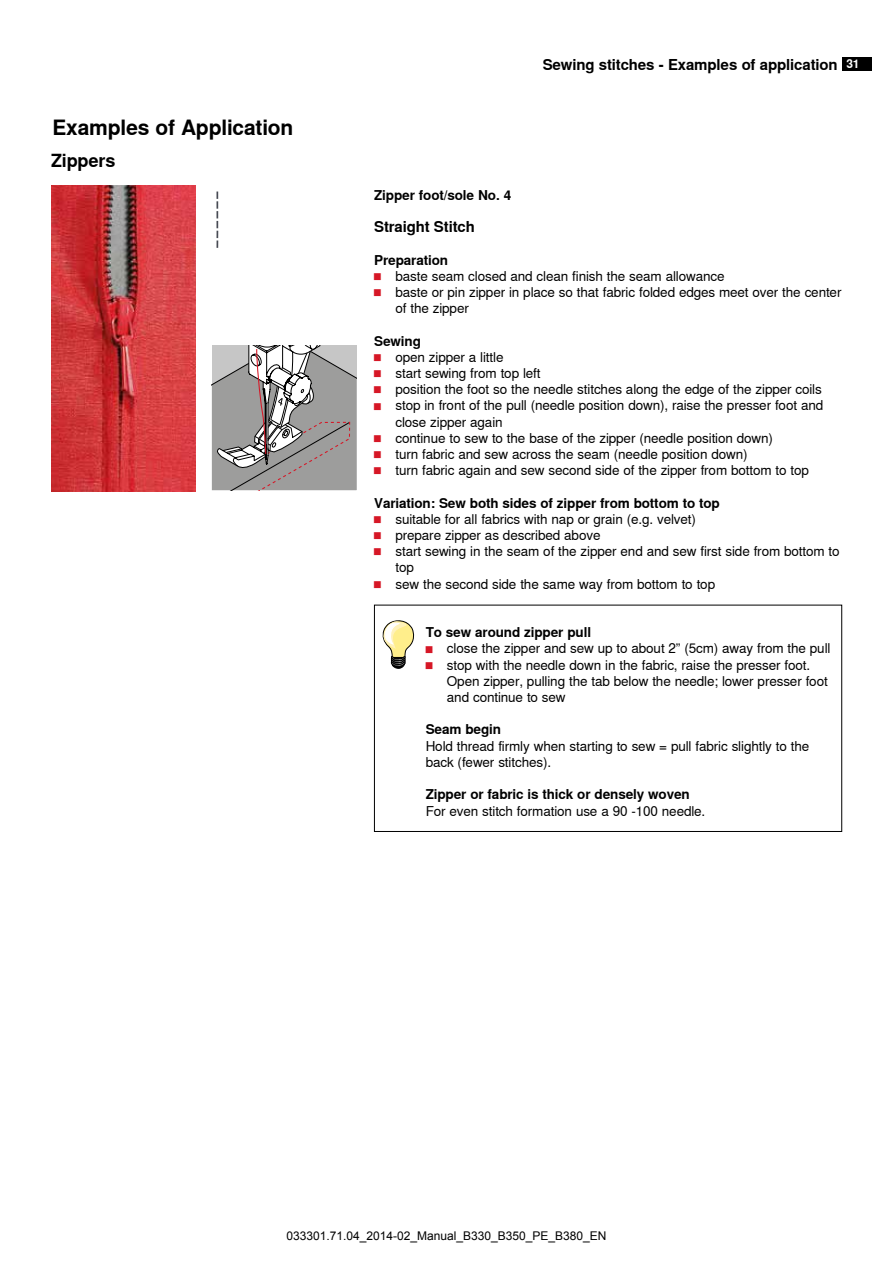
<style>
.page{position:relative;width:893px;height:1263px;background:#fff}
.page>*{position:absolute;margin:0;border:0;box-sizing:border-box;transform-origin:0 0}
.t1{font:700 21px "Nimbus Sans Global";letter-spacing:-.01em;color:#000}
.t2{font:700 18px "Nimbus Sans Global";letter-spacing:-.01em;color:#000}
.t3{font:700 15px "Nimbus Sans Global";letter-spacing:-.01em;color:#000}
.t4{font:13.5px/16.2px "Nimbus Sans Global";letter-spacing:-.01em;color:#000}
.t5{font:700 13.5px "Nimbus Sans Global";letter-spacing:-.01em;color:#000}
.t6{font:12px "Arial";color:#000}
.s1{font-size:12px;color:#fff}
.s2{font-weight:700;font-size:6.75px;color:#d61726}
.s3{font-weight:700}
</style>
<div class="page">
<div style="left:842px;top:57px;width:30px;height:13px;background:#000"></div>
<img style="left:51px;top:185px;width:145px;height:306px">
<svg style="left:212px;top:346px;width:144px;height:144px;background:#a3a1a1"></svg>
<svg style="left:383px;top:620px;width:31px;height:49px"></svg>
<div style="left:374px;top:605px;width:468px;height:227px;border:1px solid #000"></div>
<svg style="left:216px;top:192px;width:2px;height:56px"></svg>
<h1 class="t1" style="left:53px;top:114px;width:242px">Examples of Application</h1>
<h2 class="t2" style="left:51px;top:150px;width:66px">Zippers</h2>
<p class="t3" style="left:543px;top:56px;width:318px">Sewing stitches - Examples of application <span class="s1">31</span></p>
<p class="t5" style="left:374px;top:187px;width:138px">Zipper foot/sole No. 4</p>
<p class="t3" style="left:374px;top:218px;width:102px">Straight Stitch</p>
<p class="t5" style="left:374px;top:251px;width:75px">Preparation</p>
<p class="t4" style="left:374px;top:268px;width:352px"><span class="s2">█</span> baste seam closed and clean finish the seam allowance</p>
<p class="t4" style="left:374px;top:284px;width:469px"><span class="s2">█</span> baste or pin zipper in place so that fabric folded edges meet over the center</p>
<p class="t4" style="left:395px;top:300px;width:75px">of the zipper</p>
<p class="t5" style="left:374px;top:332px;width:48px">Sewing</p>
<p class="t4" style="left:374px;top:349px;width:131px"><span class="s2">█</span> open zipper a little</p>
<p class="t4" style="left:374px;top:365px;width:168px"><span class="s2">█</span> start sewing from top left</p>
<p class="t4" style="left:374px;top:381px;width:449px"><span class="s2">█</span> position the foot so the needle stitches along the edge of the zipper coils</p>
<p class="t4" style="left:374px;top:397px;width:451px"><span class="s2">█</span> stop in front of the pull (needle position down), raise the presser foot and</p>
<p class="t4" style="left:395px;top:413px;width:109px">close zipper again</p>
<p class="t4" style="left:374px;top:430px;width:400px"><span class="s2">█</span> continue to sew to the base of the zipper (needle position down)</p>
<p class="t4" style="left:374px;top:446px;width:375px"><span class="s2">█</span> turn fabric and sew across the seam (needle position down)</p>
<p class="t4" style="left:374px;top:462px;width:436px"><span class="s2">█</span> turn fabric again and sew second side of the zipper from bottom to top</p>
<p class="t5" style="left:374px;top:494px;width:347px">Variation: Sew both sides of zipper from bottom to top</p>
<p class="t4" style="left:374px;top:511px;width:323px"><span class="s2">█</span> suitable for all fabrics with nap or grain (e.g. velvet)</p>
<p class="t4" style="left:374px;top:527px;width:228px"><span class="s2">█</span> prepare zipper as described above</p>
<p class="t4" style="left:374px;top:543px;width:467px"><span class="s2">█</span> start sewing in the seam of the zipper end and sew first side from bottom to</p>
<p class="t4" style="left:395px;top:559px;width:20px">top</p>
<p class="t4" style="left:374px;top:575px;width:342px"><span class="s2">█</span> sew the second side the same way from bottom to top</p>
<p class="t4" style="left:426px;top:624px;width:406px"><span class="s3">To sew around zipper pull<br></span><span class="s2">█</span> close the zipper and sew up to about 2” (5cm) away from the pull <span class="s2">█</span> stop with the needle down in the fabric, raise the presser foot.</p>
<p class="t4" style="left:447px;top:673px;width:382px">Open zipper, pulling the tab below the needle; lower presser foot and continue to sew</p>
<p class="t5" style="left:426px;top:721px;width:77px">Seam begin</p>
<p class="t4" style="left:426px;top:737px;width:385px">Hold thread firmly when starting to sew = pull fabric slightly to the back (fewer stitches).</p>
<p class="t5" style="left:426px;top:786px;width:266px">Zipper or fabric is thick or densely woven</p>
<p class="t4" style="left:426px;top:802px;width:281px">For even stitch formation use a 90 -100 needle.</p>
<p class="t6" style="left:286px;top:1229px;width:322px">033301.71.04_2014-02_Manual_B330_B350_PE_B380_EN</p>
</div>
